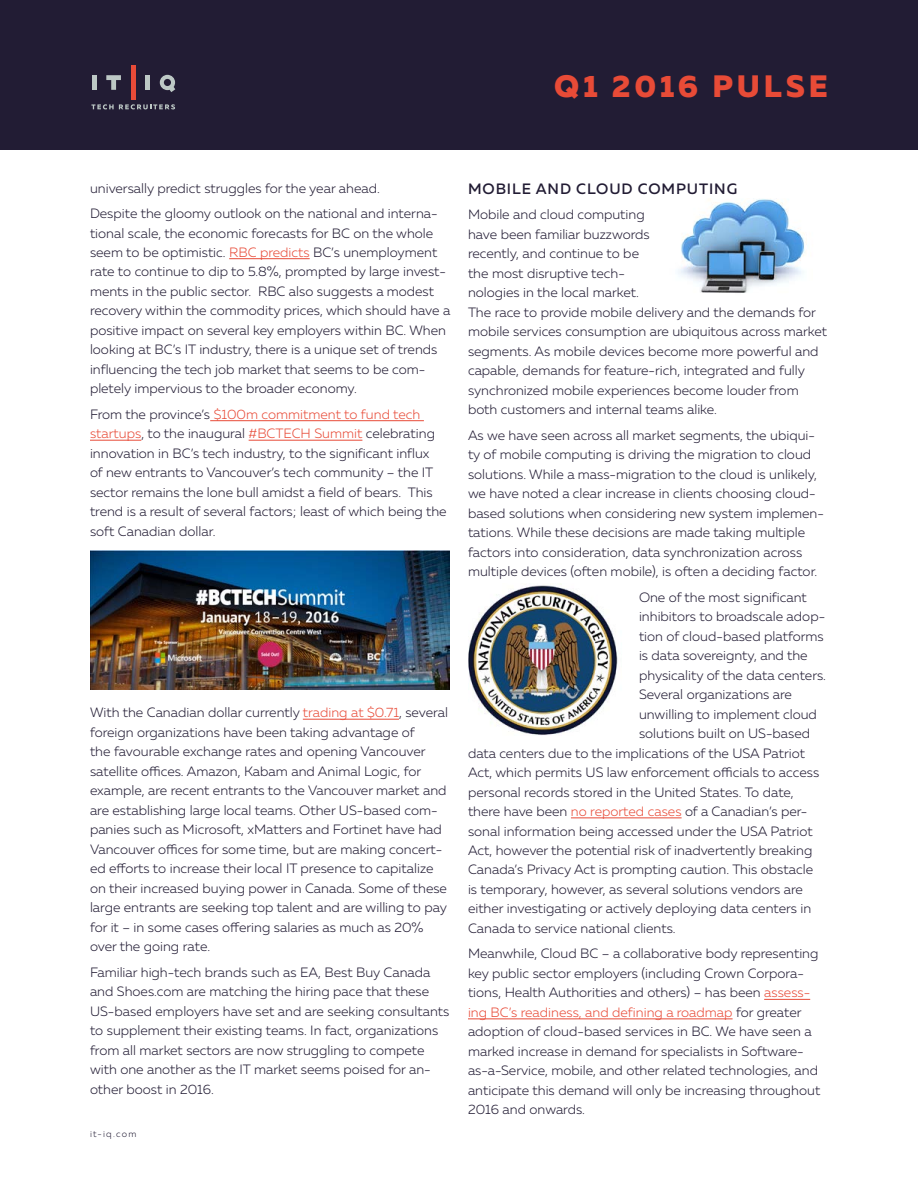
<style>
.page{position:relative;width:918px;height:1188px;background:#fff}
.page>*{position:absolute;margin:0;border:0;box-sizing:border-box;transform-origin:0 0}
.t1{font:800 30.9px "Muller";letter-spacing:.12em;color:#e84b37}
.t2{font:500 15px "Muller";letter-spacing:.06em;color:#221c34}
.t3{font:300 13.5px/19.5px "Muller";color:#221c34}
.t4{font:300 9px "Muller";letter-spacing:.14em;color:#221c34}
.s1{color:#e84b38}
</style>
<div class="page">
<hr style="left:571px;top:818px;width:111px;height:1px;background:#e84b38">
<hr style="left:764px;top:999px;width:46px;height:1px;background:#e84b38">
<hr style="left:468px;top:1019px;width:265px;height:1px;background:#e84b38">
<hr style="left:229px;top:258px;width:81px;height:1px;background:#e84b38">
<hr style="left:210px;top:420px;width:214px;height:1px;background:#e84b38">
<hr style="left:90px;top:440px;width:51px;height:1px;background:#e84b38">
<hr style="left:249px;top:440px;width:113px;height:1px;background:#e84b38">
<hr style="left:303px;top:719px;width:96px;height:1px;background:#e84b38">
<div style="left:0;top:0;width:918px;height:150px;background:#221c34"></div>
<div style="left:131px;top:66px;width:5px;height:34px;background:#e84b38"></div>
<div style="left:92px;top:75px;width:5px;height:15px;background:#bdc8c5"></div>
<div style="left:145px;top:75px;width:5px;height:15px;background:#bdc8c5"></div>
<svg style="left:106px;top:75px;width:15px;height:15px"></svg>
<svg style="left:91px;top:104px;width:84px;height:5px"></svg>
<svg style="left:160px;top:75px;width:15px;height:17px"></svg>
<img style="left:90px;top:551px;width:360px;height:139px">
<img style="left:678px;top:199px;width:129px;height:94px">
<img style="left:468px;top:584px;width:150px;height:151px">
<h1 class="t1" style="left:554px;top:67px;width:275px">Q1 2016 PULSE</h1>
<p class="t3" style="left:90px;top:175px;width:349px;line-height:25.5px">universally predict struggles for the year ahead.<br>Despite the gloomy outlook on the national and interna-</p>
<p class="t3" style="left:90px;top:223px;width:362px">tional scale, the economic forecasts for BC on the whole seem to be optimistic. <span class="s1">RBC predicts</span> BC’s unemployment rate to continue to dip to 5.8%, prompted by large invest&shy;ments in the public sector. RBC also suggests a modest recovery within the commodity prices, which should have a positive impact on several key employers within BC. When looking at BC’s IT industry, there is a unique set of trends influencing the tech job market that seems to be com&shy;pletely impervious to the broader economy.</p>
<p class="t3" style="left:90px;top:404px;width:358px">From the province’s <span class="s1">$100m commitment to fund tech startups</span>, to the inaugural <span class="s1">#BCTECH Summit</span> celebrating innovation in BC’s tech industry, to the significant influx<br>of new entrants to Vancouver’s tech community – the IT sector remains the lone bull amidst a field of bears. This trend is a result of several factors; least of which being the soft Canadian dollar.</p>
<p class="t3" style="left:90px;top:703px;width:360px">With the Canadian dollar currently <span class="s1">trading at $0.71</span>, several foreign organizations have been taking advantage of<br>the favourable exchange rates and opening Vancouver satellite offices. Amazon, Kabam and Animal Logic, for example, are recent entrants to the Vancouver market and are establishing large local teams. Other US-based com&shy;panies such as Microsoft, xMatters and Fortinet have had Vancouver offices for some time, but are making concert&shy;ed efforts to increase their local IT presence to capitalize on their increased buying power in Canada. Some of these large entrants are seeking top talent and are willing to pay for it – in some cases offering salaries as much as 20% over the going rate.</p>
<p class="t3" style="left:90px;top:962px;width:361px">Familiar high-tech brands such as EA, Best Buy Canada and Shoes.com are matching the hiring pace that these US-based employers have set and are seeking consultants to supplement their existing teams. In fact, organizations from all market sectors are now struggling to compete with one another as the IT market seems poised for an&shy;other boost in 2016.</p>
<p class="t4" style="left:90px;top:1128px;width:48px">it-iq.com</p>
<p class="t2" style="left:468px;top:179px;width:271px">MOBILE AND CLOUD COMPUTING</p>
<p class="t3" style="left:468px;top:205px;width:361px">Mobile and cloud computing<br>have been familiar buzzwords<br>recently, and continue to be<br>the most disruptive tech-<br>nologies in the local market.<br>The race to provide mobile delivery and the demands for mobile services consumption are ubiquitous across market segments. As mobile devices become more powerful and capable, demands for feature-rich, integrated and fully synchronized mobile experiences become louder from both customers and internal teams alike.</p>
<p class="t3" style="left:468px;top:425px;width:357px">As we have seen across all market segments, the ubiqui&shy;ty of mobile computing is driving the migration to cloud solutions. While a mass-migration to the cloud is unlikely, we have noted a clear increase in clients choosing cloud&shy;based solutions when considering new system implemen&shy;tations. While these decisions are made taking multiple factors into consideration, data synchronization across multiple devices (often mobile), is often a deciding factor.</p>
<p class="t3" style="left:639px;top:587px;width:169px">One of the most significant</p>
<p class="t3" style="left:639px;top:607px;width:188px">inhibitors to broadscale adop-</p>
<p class="t3" style="left:639px;top:626px;width:186px">tion of cloud-based platforms</p>
<p class="t3" style="left:639px;top:646px;width:170px">is data sovereignty, and the</p>
<p class="t3" style="left:639px;top:665px;width:189px">physicality of the data centers.</p>
<p class="t3" style="left:639px;top:684px;width:155px">Several organizations are</p>
<p class="t3" style="left:639px;top:704px;width:179px">unwilling to implement cloud</p>
<p class="t3" style="left:639px;top:723px;width:173px">solutions built on US-based</p>
<p class="t3" style="left:468px;top:743px;width:339px">data centers due to the implications of the USA Patriot</p>
<p class="t3" style="left:468px;top:762px;width:353px">Act, which permits US law enforcement officials to access</p>
<p class="t3" style="left:468px;top:782px;width:327px">personal records stored in the United States. To date,</p>
<p class="t3" style="left:468px;top:801px;width:341px">there have been <span class="s1">no reported cases</span> of a Canadian’s per-</p>
<p class="t3" style="left:468px;top:821px;width:346px">sonal information being accessed under the USA Patriot</p>
<p class="t3" style="left:468px;top:840px;width:346px">Act, however the potential risk of inadvertently breaking</p>
<p class="t3" style="left:468px;top:860px;width:347px">Canada’s Privacy Act is prompting caution. This obstacle</p>
<p class="t3" style="left:468px;top:879px;width:336px">is temporary, however, as several solutions vendors are</p>
<p class="t3" style="left:468px;top:899px;width:345px">either investigating or actively deploying data centers in</p>
<p class="t3" style="left:468px;top:918px;width:209px">Canada to service national clients.</p>
<p class="t3" style="left:468px;top:944px;width:354px">Meanwhile, Cloud BC – a collaborative body representing key public sector employers (including Crown Corpora&shy;tions, Health Authorities and others) – has been <span class="s1">assess&shy;ing BC’s readiness, and defining a roadmap</span> for greater adoption of cloud-based services in BC. We have seen a marked increase in demand for specialists in Software&shy;as-a-Service, mobile, and other related technologies, and anticipate this demand will only be increasing throughout 2016 and onwards.</p>
</div>
